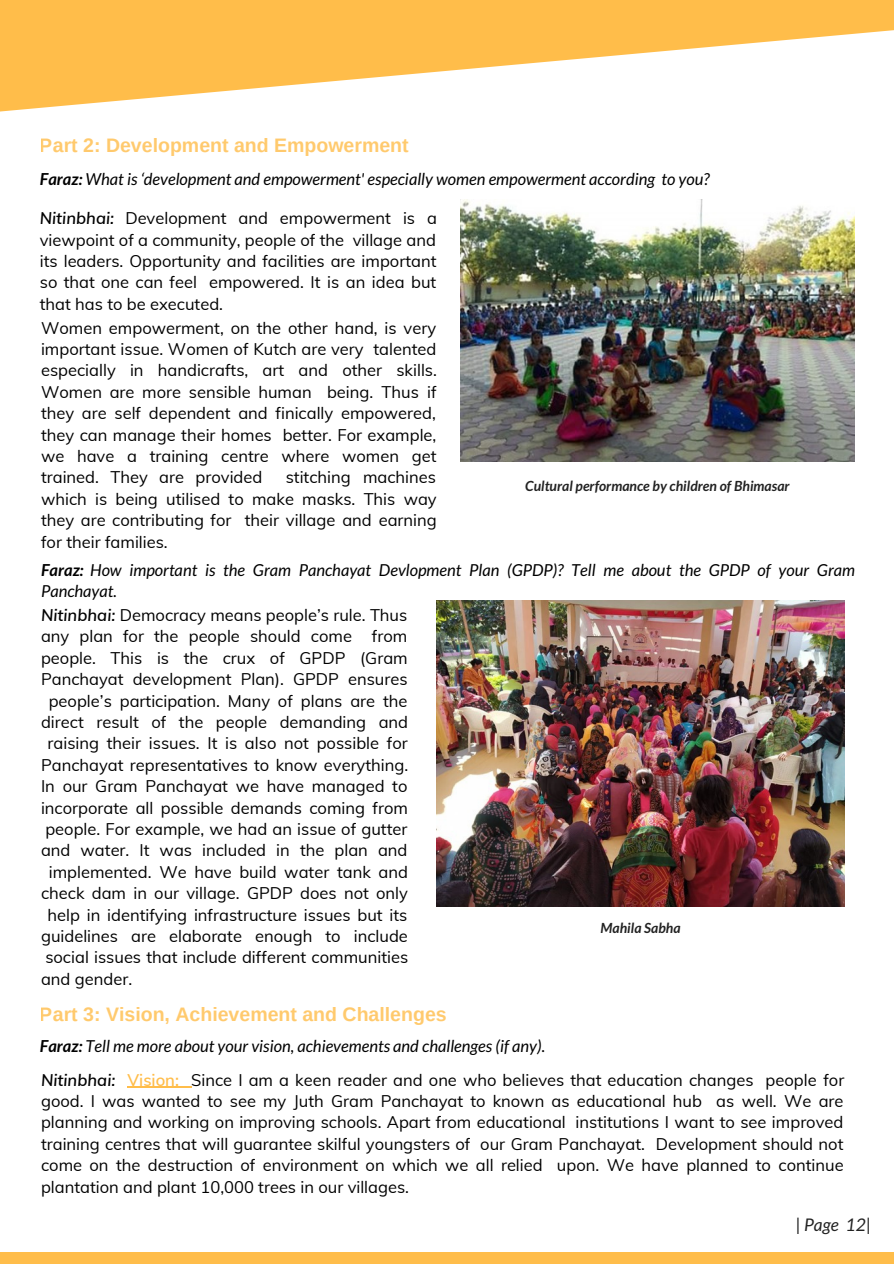
<style>
.page{position:relative;width:894px;height:1264px;background:#fff}
.page>*{position:absolute;margin:0;border:0;box-sizing:border-box;transform-origin:0 0}
.t1{font:700 19.5px "Arimo";color:#ffbd4a}
.t2{font:italic 17.4px "Lato";color:#222}
.t3{font:16.5px/21.5px "Muli";color:#000;text-align:justify}
.t4{font:italic 16.5px/21.5px "Lato";color:#000}
.t5{font:italic 700 13.95px "Lato";color:#222}
.s1{font-weight:700}
.s2{font-weight:600;font-style:italic}
.s3{font-weight:600;color:#ffbd4a}
.s4{font-style:normal}
</style>
<div class="page">
<svg style="left:0;top:0;width:893px;height:112px;fill:#ffbd4a"></svg>
<div style="left:0;top:1252px;width:893px;height:11px;background:#ffbd4a"></div>
<img style="left:460px;top:200px;width:394px;height:261px">
<img style="left:437px;top:600px;width:407px;height:306px">
<hr style="left:127px;top:1086px;width:52px;height:1px;background:#ffbd4a">
<svg style="left:179px;top:1086px;width:12px;height:1px"></svg>
<p class="t1" style="left:40px;top:135px;width:370px">Part 2: Development and Empowerment</p>
<p class="t4" style="left:40px;top:168px;width:671px"><span class="s1">Faraz:</span> What is ‘development and empowerment' especially women empowerment according to you?</p>
<p class="t3" style="left:40px;top:207px;width:398px"><span class="s2">Nitinbhai:</span> Development and empowerment is a viewpoint of a community, people of the village and its leaders. Opportunity and facilities are important so that one can feel empowered. It is an idea but that has to be executed.</p>
<p class="t3" style="left:41px;top:316px;width:397px">Women empowerment, on the other hand, is very important issue. Women of Kutch are very talented especially in handicrafts, art and other skills.<br>Women are more sensible human being. Thus if they are self dependent and finically empowered, they can manage their homes better. For example, we have a training centre where women get trained. They are provided</p>
<p class="t3" style="left:41px;top:466px;width:397px;text-indent:244px">stitching machines which is being utilised to make masks. This way they are contributing for their village and earning for their families.</p>
<p class="t5" style="left:525px;top:477px;width:266px">Cultural performance by children of Bhimasar</p>
<p class="t4" style="left:41px;top:558px;width:815px"><span class="s1">Faraz:</span> How important is the Gram Panchayat Devlopment Plan (GPDP)? Tell me about the GPDP of your Gram<br>Panchayat.</p>
<p class="t3" style="left:41px;top:604px;width:367px"><span class="s2">Nitinbhai:</span> Democracy means people’s rule. Thus</p>
<p class="t3" style="left:41px;top:625px;width:368px">any plan for the people should come from</p>
<p class="t3" style="left:41px;top:647px;width:368px">people. This is the crux of GPDP (Gram</p>
<p class="t3" style="left:41px;top:668px;width:368px">Panchayat development Plan). GPDP ensures</p>
<p class="t3" style="left:49px;top:689px;width:360px">people’s participation. Many of plans are the</p>
<p class="t3" style="left:41px;top:711px;width:368px">direct result of the people demanding and</p>
<p class="t3" style="left:48px;top:732px;width:362px">raising their issues. It is also not possible for</p>
<p class="t3" style="left:41px;top:753px;width:368px">Panchayat representatives to know everything.</p>
<p class="t3" style="left:41px;top:775px;width:368px">In our Gram Panchayat we have managed to</p>
<p class="t3" style="left:41px;top:796px;width:368px">incorporate all possible demands coming from</p>
<p class="t3" style="left:45px;top:818px;width:363px">people. For example, we had an issue of gutter</p>
<p class="t3" style="left:41px;top:839px;width:368px">and water. It was included in the plan and</p>
<p class="t3" style="left:49px;top:860px;width:361px">implemented. We have build water tank and</p>
<p class="t3" style="left:41px;top:882px;width:368px">check dam in our village. GPDP does not only</p>
<p class="t3" style="left:48px;top:903px;width:361px">help in identifying infrastructure issues but its</p>
<p class="t3" style="left:41px;top:925px;width:368px">guidelines are elaborate enough to include</p>
<p class="t3" style="left:45px;top:946px;width:364px">social issues that include different communities</p>
<p class="t3" style="left:41px;top:967px;width:93px">and gender.</p>
<p class="t5" style="left:600px;top:918px;width:82px">Mahila Sabha</p>
<p class="t1" style="left:40px;top:1003px;width:408px">Part 3: Vision, Achievement and Challenges</p>
<p class="t4" style="left:40px;top:1034px;width:506px"><span class="s1">Faraz:</span> Tell me more about your vision, achievements and challenges (if any).</p>
<p class="t3" style="left:41px;top:1068px;width:804px"><span class="s2">Nitinbhai:</span> <span class="s3">Vision:</span> Since I am a keen reader and one who believes that education changes people for good. I was wanted to see my Juth Gram Panchayat to known as educational hub as well. We are planning and working on improving schools. Apart from educational institutions I want to see improved training centres that will guarantee skilful youngsters of our Gram Panchayat. Development should not come on the destruction of environment on which we all relied upon. We have planned to continue plantation and plant 10,000 trees in our villages.</p>
<p class="t2" style="left:795px;top:1213px;width:77px"><span class="s4">|</span> Page 12<span class="s4">|</span></p>
</div>
